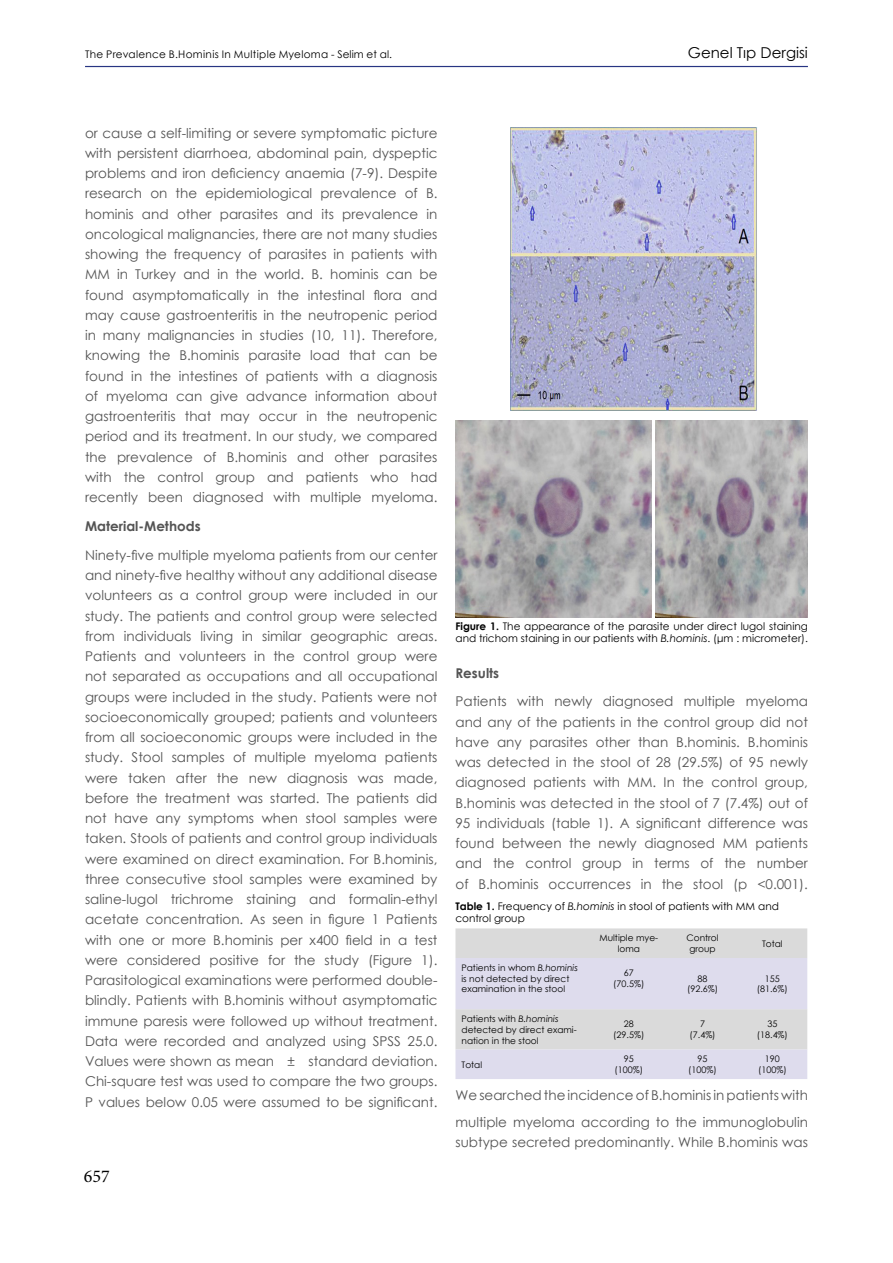
<style>
.page{position:relative;width:893px;height:1263px;background:#fff}
.page>*{position:absolute;margin:0;border:0;box-sizing:border-box;transform-origin:0 0}
.t1{font:18px "Minion Pro";color:#000}
.t2{font:15px "Century Gothic";color:#000}
.t3{font:13.5px/20.2px "Century Gothic";color:#545454;text-align:justify}
.t4{font:700 13.5px "Century Gothic";color:#545454}
.t5{font:10.5px/12.6px "Century Gothic";color:#000}
.t6{font:10.5px "Century Gothic";letter-spacing:.025em;color:#000}
.t7{font:9px/10.8px "Century Gothic";color:#000;text-align:center}
.s1{font-weight:700}
.s2{font-style:italic}
</style>
<div class="page">
<hr style="left:85px;top:66px;width:723px;height:1px;background:#283583">
<img style="left:510px;top:128px;width:247px;height:282px">
<img style="left:455px;top:421px;width:197px;height:196px">
<img style="left:655px;top:420px;width:153px;height:197px">
<svg style="left:455px;top:928px;width:352px;height:151px;background:#dcdbe4"></svg>
<p class="t6" style="left:85px;top:47px;width:308px">The Prevalence B.Hominis In Multiple Myeloma - Selim et al.</p>
<p class="t2" style="left:688px;top:42px;width:121px">Genel Tıp Dergisi</p>
<p class="t3" style="left:85px;top:122px;width:354px">or cause a self-limiting or severe symptomatic picture with persistent diarrhoea, abdominal pain, dyspeptic problems and iron deficiency anaemia (7-9). Despite research on the epidemiological prevalence of B. hominis and other parasites and its prevalence in oncological malignancies, there are not many studies showing the frequency of parasites in patients with MM in Turkey and in the world. B. hominis can be found asymptomatically in the intestinal flora and may cause gastroenteritis in the neutropenic period in many malignancies in studies (10, 11). Therefore, knowing the B.hominis parasite load that can be found in the intestines of patients with a diagnosis of myeloma can give advance information about gastroenteritis that may occur in the neutropenic period and its treatment. In our study, we compared the prevalence of B.hominis and other parasites with the control group and patients who had recently been diagnosed with multiple myeloma.</p>
<p class="t4" style="left:85px;top:516px;width:117px">Material-Methods</p>
<p class="t3" style="left:85px;top:544px;width:354px">Ninety-five multiple myeloma patients from our center and ninety-five healthy without any additional disease volunteers as a control group were included in our study. The patients and control group were selected from individuals living in similar geographic areas.<br>Patients and volunteers in the control group were not separated as occupations and all occupational groups were included in the study. Patients were not socioeconomically grouped; patients and volunteers from all socioeconomic groups were included in the study. Stool samples of multiple myeloma patients were taken after the new diagnosis was made, before the treatment was started. The patients did not have any symptoms when stool samples were taken. Stools of patients and control group individuals were examined on direct examination. For B.hominis, three consecutive stool samples were examined by saline-lugol trichrome staining and formalin-ethyl acetate concentration. As seen in figure 1 Patients with one or more B.hominis per x400 field in a test were considered positive for the study (Figure 1).<br>Parasitological examinations were performed double&shy;blindly. Patients with B.hominis without asymptomatic immune paresis were followed up without treatment.<br>Data were recorded and analyzed using SPSS 25.0.<br>Values were shown as mean ± standard deviation.<br>Chi-square test was used to compare the two groups.<br>P values below 0.05 were assumed to be significant.</p>
<h1 class="t1" style="left:84px;top:1164px;width:27px">657</h1>
<p class="t5" style="left:455px;top:620px;width:354px"><span class="s1">Figure 1.</span> The appearance of the parasite under direct lugol staining and trichom staining in our patients with <span class="s2">B.hominis</span>. (μm : micrometer).</p>
<p class="t4" style="left:455px;top:662px;width:45px">Results</p>
<p class="t3" style="left:455px;top:691px;width:354px">Patients with newly diagnosed multiple myeloma and any of the patients in the control group did not have any parasites other than B.hominis. B.hominis was detected in the stool of 28 (29.5%) of 95 newly diagnosed patients with MM. In the control group, B.hominis was detected in the stool of 7 (7.4%) out of 95 individuals (table 1). A significant difference was found between the newly diagnosed MM patients and the control group in terms of the number of B.hominis occurrences in the stool (p &lt;0.001).</p>
<p class="t5" style="left:455px;top:899px;width:325px"><span class="s1">Table 1.</span> Frequency of <span class="s2">B.hominis</span> in stool of patients with MM and control group</p>
<p class="t7" style="left:599px;top:932px;width:60px">Multiple mye&shy;loma</p>
<p class="t7" style="left:686px;top:932px;width:34px">Control group</p>
<p class="t7" style="left:762px;top:938px;width:22px">Total</p>
<p class="t7" style="left:461px;top:962px;width:118px;text-align:left">Patients in whom <span class="s2">B.hominis </span>is not detected by direct examination in the stool</p>
<p class="t7" style="left:613px;top:967px;width:33px">67 (70.5%)</p>
<p class="t7" style="left:687px;top:973px;width:33px">88 (92.6%)</p>
<p class="t7" style="left:757px;top:973px;width:33px">155 (81.6%)</p>
<p class="t7" style="left:461px;top:1013px;width:117px;text-align:left">Patients with <span class="s2">B.hominis </span>detected by direct exami&shy;nation in the stool</p>
<p class="t7" style="left:613px;top:1018px;width:33px">28 (29.5%)</p>
<p class="t7" style="left:689px;top:1018px;width:28px">7 (7.4%)</p>
<p class="t7" style="left:757px;top:1018px;width:33px">35 (18.4%)</p>
<p class="t7" style="left:461px;top:1059px;width:22px">Total</p>
<p class="t7" style="left:615px;top:1053px;width:30px">95 (100%)</p>
<p class="t7" style="left:688px;top:1053px;width:30px">95 (100%)</p>
<p class="t7" style="left:758px;top:1053px;width:30px">190 (100%)</p>
<p class="t3" style="left:455px;top:1081px;width:354px;line-height:27px">We searched the incidence of B.hominis in patients with multiple myeloma according to the immunoglobulin</p>
<p class="t3" style="left:455px;top:1132px;width:354px">subtype secreted predominantly. While B.hominis was</p>
</div>
